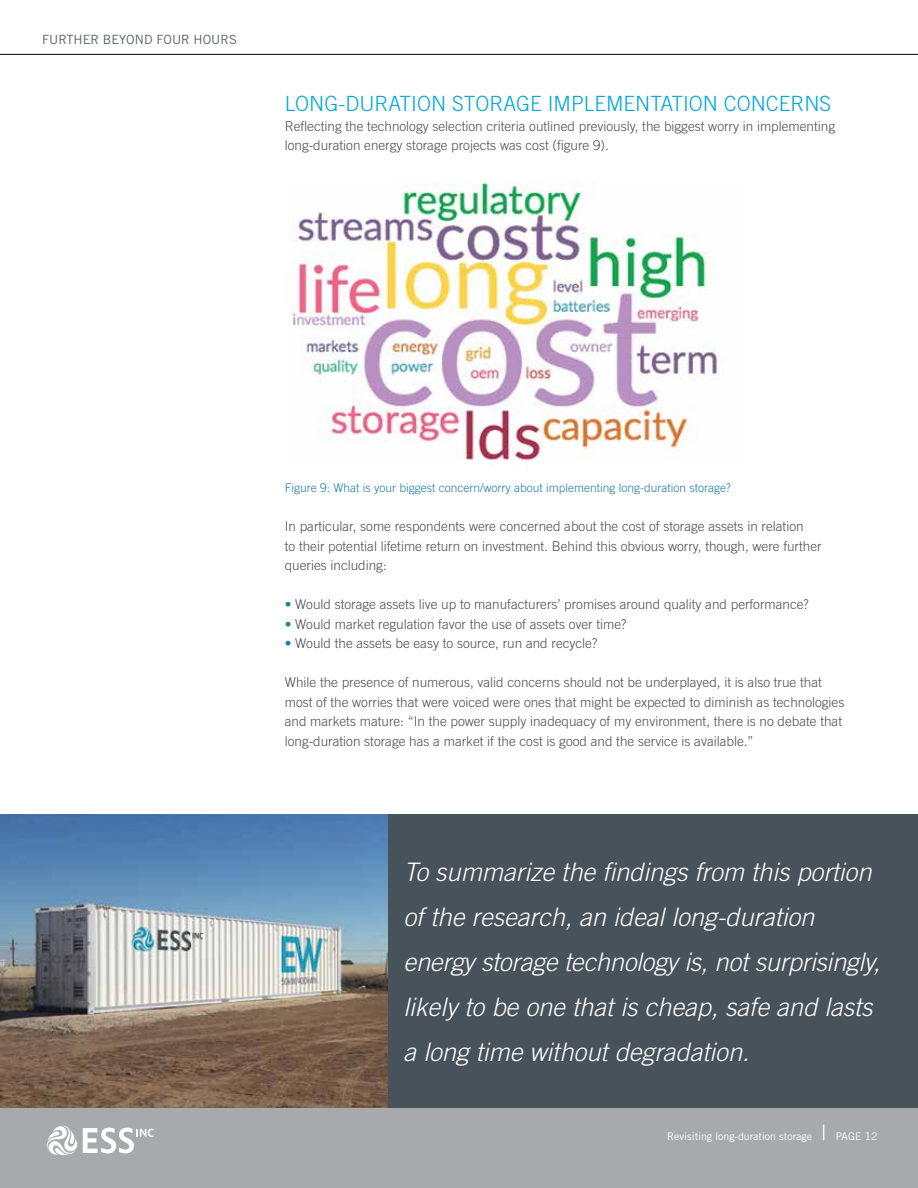
<style>
.page{position:relative;width:918px;height:1188px;background:#fff}
.page>*{position:absolute;margin:0;border:0;box-sizing:border-box;transform-origin:0 0}
.t1{font:italic 300 25.5px/45px "Trade Gothic";color:#fff}
.t2{font:300 21px "Trade Gothic";color:#00a7d4}
.t3{font:300 13.5px/19.5px "Trade Gothic";color:#4d4d4f}
.t4{font:12.75px "Trade Gothic";color:#5d6269}
.t5{font:300 12px "Trade Gothic";color:#1f7ea1}
.t6{font:10.5px "Trade Gothic";color:#fff}
.s1{color:#1f7ea1}
.s2{font-size:21px}
</style>
<div class="page">
<div style="left:0;top:1107px;width:918px;height:81px;background:#a7a9ac"></div>
<hr style="left:0;top:54px;width:918px;height:1px;background:#000">
<svg style="left:47px;top:1126px;width:107px;height:29px"></svg>
<img style="left:292px;top:183px;width:426px;height:278px">
<img style="left:0;top:814px;width:389px;height:293px">
<div style="left:389px;top:814px;width:529px;height:293px;background:#48525a"></div>
<p class="t4" style="left:42px;top:32px;width:196px">FURTHER BEYOND FOUR HOURS</p>
<h2 class="t2" style="left:285px;top:91px;width:548px">LONG-DURATION STORAGE IMPLEMENTATION CONCERNS</h2>
<p class="t3" style="left:285px;top:116px;width:552px">Reflecting the technology selection criteria outlined previously, the biggest worry in implementing long-duration energy storage projects was cost (figure 9).</p>
<p class="t5" style="left:285px;top:481px;width:448px">Figure 9: What is your biggest concern/worry about implementing long-duration storage?</p>
<p class="t3" style="left:285px;top:517px;width:538px">In particular, some respondents were concerned about the cost of storage assets in relation<br>to their potential lifetime return on investment. Behind this obvious worry, though, were further queries including:</p>
<p class="t3" style="left:285px;top:595px;width:526px"><span class="s1">•</span> Would storage assets live up to manufacturers’ promises around quality and performance?</p>
<p class="t3" style="left:285px;top:614px;width:343px"><span class="s1">•</span> Would market regulation favor the use of assets over time?</p>
<p class="t3" style="left:285px;top:634px;width:314px"><span class="s1">•</span> Would the assets be easy to source, run and recycle?</p>
<p class="t3" style="left:285px;top:673px;width:561px">While the presence of numerous, valid concerns should not be underplayed, it is also true that most of the worries that were voiced were ones that might be expected to diminish as technologies and markets mature: “In the power supply inadequacy of my environment, there is no debate that long-duration storage has a market if the cost is good and the service is available.”</p>
<h1 class="t1" style="left:404px;top:849px;width:478px">To summarize the findings from this portion of the research, an ideal long-duration energy storage technology is, not surprisingly, likely to be one that is cheap, safe and lasts a long time without degradation.</h1>
<p class="t6" style="left:667px;top:1129px;width:212px">Revisiting long-duration storage <span class="s2">|</span> PAGE 12</p>
</div>
